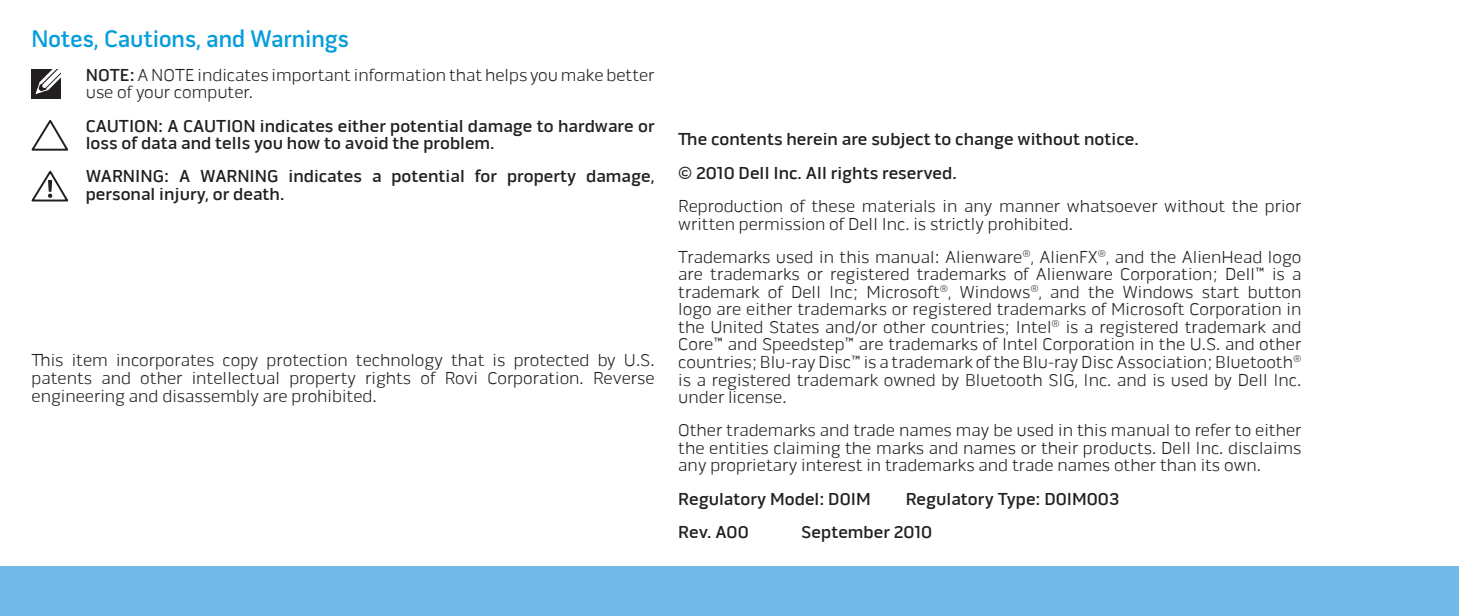
<style>
.page{position:relative;width:1459px;height:616px;background:#fff}
.page>*{position:absolute;margin:0;border:0;box-sizing:border-box;transform-origin:0 0}
.AW_Head2{font:600 24.5px "Pill Gothic 600 mg";color:#069ddc}
.AW_Paragraph{font:300 17.5px/17.5px "Pill Alt 600 mg";color:#231f20;text-align:justify}
.AW_NOTE_NOTICE_CAUT{font:500 17.5px/17.5px "Pill Alt 600 mg";color:#231f20}
.AW_Paragraph_BOLD{font:500 17.5px "Pill Alt 600 mg";color:#231f20}
.AW_NOTE_NOTICE_CAUT-2{font:300 17.5px/17.5px "Pill Alt 600 mg";color:#231f20}
.s1{font-weight:500}
</style>
<div class="page">
<div style="left:0;top:566px;width:1458px;height:49px;background:#72bbe8"></div>
<div style="left:32px;top:69px;width:29px;height:29px;background:#231f20"></div>
<svg style="left:35px;top:69px;width:26px;height:25px"></svg>
<svg style="left:32px;top:120px;width:36px;height:30px"></svg>
<svg style="left:32px;top:170px;width:36px;height:31px"></svg>
<p class="AW_Head2" style="left:32px;top:29px;width:319px">Notes, Cautions, and Warnings</p>
<p class="AW_NOTE_NOTICE_CAUT-2" style="left:86px;top:66px;width:570px"><span class="s1">NOTE:</span> A NOTE indicates important information that helps you make better use of your computer.</p>
<p class="AW_NOTE_NOTICE_CAUT" style="left:86px;top:117px;width:570px">CAUTION: A CAUTION indicates either potential damage to hardware or loss of data and tells you how to avoid the problem.</p>
<p class="AW_NOTE_NOTICE_CAUT" style="left:86px;top:168px;width:570px">WARNING: A WARNING indicates a potential for property damage, personal injury, or death.</p>
<p class="AW_Paragraph" style="left:32px;top:351px;width:624px">This item incorporates copy protection technology that is protected by U.S. patents and other intellectual property rights of Rovi Corporation. Reverse engineering and disassembly are prohibited.</p>
<p class="AW_Paragraph_BOLD" style="left:678px;top:129px;width:462px">The contents herein are subject to change without notice.</p>
<p class="AW_Paragraph_BOLD" style="left:678px;top:162px;width:280px">© 2010 Dell Inc. All rights reserved.</p>
<p class="AW_Paragraph" style="left:678px;top:197px;width:624px">Reproduction of these materials in any manner whatsoever without the prior written permission of Dell Inc. is strictly prohibited.</p>
<p class="AW_Paragraph" style="left:678px;top:248px;width:624px">Trademarks used in this manual: Alienware<sup>®</sup>, AlienFX<sup>®</sup>, and the AlienHead logo are trademarks or registered trademarks of Alienware Corporation; Dell™ is a trademark of Dell Inc; Microsoft<sup>®</sup>, Windows<sup>®</sup>, and the Windows start button logo are either trademarks or registered trademarks of Microsoft Corporation in the United States and/or other countries; Intel<sup>®</sup> is a registered trademark and Core™ and Speedstep™ are trademarks of Intel Corporation in the U.S. and other countries; Blu-ray Disc™ is a trademark of the Blu-ray Disc Association; Bluetooth<sup>® </sup>is a registered trademark owned by Bluetooth SIG, Inc. and is used by Dell Inc. under license.</p>
<p class="AW_Paragraph" style="left:678px;top:421px;width:624px">Other trademarks and trade names may be used in this manual to refer to either the entities claiming the marks and names or their products. Dell Inc. disclaims any proprietary interest in trademarks and trade names other than its own.</p>
<p class="AW_Paragraph_BOLD" style="left:678px;top:488px;width:194px">Regulatory Model: D0IM</p>
<p class="AW_Paragraph_BOLD" style="left:905px;top:488px;width:215px">Regulatory Type: D0IM003</p>
<p class="AW_Paragraph_BOLD" style="left:678px;top:521px;width:72px">Rev. A00</p>
<p class="AW_Paragraph_BOLD" style="left:801px;top:521px;width:132px">September 2010</p>
</div>
